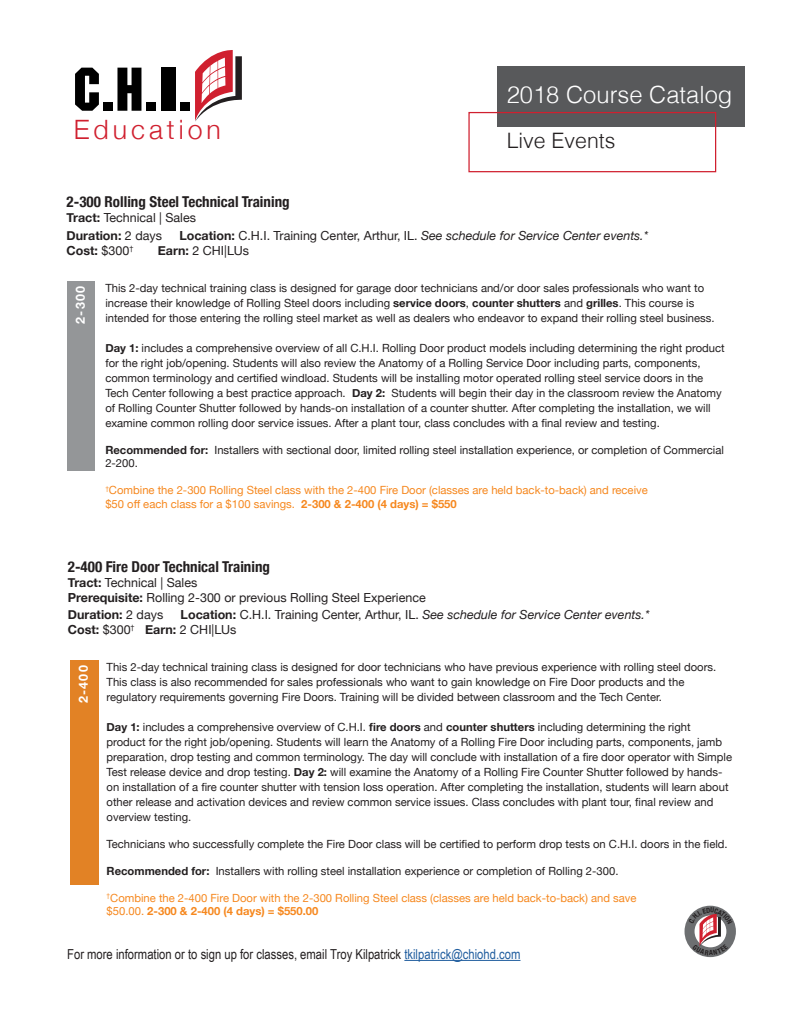
<style>
.page{position:relative;width:810px;height:1035px;background:#fff}
.page>*{position:absolute;margin:0;border:0;box-sizing:border-box;transform-origin:0 0}
.t1{font:300 26.62px "Helvetica Neue";letter-spacing:.15em;color:#d0202f}
.t2{font:300 23.75px "Helvetica";color:#fff}
.t3{font:300 21.25px "Helvetica";color:#231f20}
.t4{font:700 condensed 15px "Helvetica Neue";color:#231f20}
.t5{font:13.75px "Arial Narrow";color:#231f20}
.t6{font:12.5px/15px "Helvetica Neue";color:#231f20}
.t7{font:italic 12.5px "Helvetica Neue";color:#231f20}
.t8{font:700 12.5px "Helvetica Neue";color:#231f20}
.t9{font:700 12.5px "Helvetica Neue";letter-spacing:.1em;color:#fff}
.t10{font:11.25px/15px "Helvetica Neue";color:#231f20}
.t11{font:11.25px/13.5px "Helvetica Neue";color:#f6881f}
.s1{font-weight:700}
.s2{font-weight:700;font-style:normal}
.s3{font-style:normal}
.s4{font-weight:400}
.s5{font-style:italic}
.s6{color:#215e9f}
</style>
<div class="page">
<svg style="left:75px;top:68px;width:24px;height:43px"></svg>
<div style="left:103px;top:102px;width:10px;height:9px;background:#000"></div>
<svg style="left:117px;top:68px;width:24px;height:43px"></svg>
<div style="left:146px;top:102px;width:10px;height:9px;background:#000"></div>
<div style="left:161px;top:68px;width:14px;height:43px;background:#000"></div>
<div style="left:180px;top:102px;width:10px;height:9px;background:#000"></div>
<svg style="left:195px;top:50px;width:47px;height:72px"></svg>
<div style="left:67px;top:281px;width:28px;height:189px;background:#949698"></div>
<div style="left:497px;top:67px;width:248px;height:60px;background:#58595b"></div>
<div style="left:468px;top:112px;width:248px;height:60px;border:1px solid #d0202f"></div>
<div style="left:70px;top:660px;width:28px;height:224px;background:#e28225"></div>
<hr style="left:404px;top:960px;width:116px;height:1px;background:#215e9f">
<div style="left:685px;top:906px;width:51px;height:51px;background:#6d6f71;border-radius:50%"></div>
<svg style="left:689px;top:907px;width:43px;height:48px"></svg>
<h1 class="t1" style="left:74px;top:108px;width:149px">Education</h1>
<h2 class="t2" style="left:507px;top:75px;width:227px">2018 Course Catalog</h2>
<h3 class="t3" style="left:507px;top:122px;width:110px">Live Events</h3>
<h3 class="t4" style="left:67px;top:190px;width:225px">2-300 Rolling Steel Technical Training</h3>
<p class="t6" style="left:67px;top:210px;width:131px;line-height:17.5px"><span class="s1">Tract:</span> Technical | Sales<br><span class="s1">Duration:</span> 2 days</p>
<p class="t7" style="left:179px;top:226px;width:470px"><span class="s2">Location:</span> <span class="s3">C.H.I. Training Center, Arthur, IL.</span> See schedule for Service Center events.*</p>
<p class="t8" style="left:67px;top:241px;width:68px">Cost: <span class="s4">$300</span><sup>†</sup></p>
<p class="t6" style="left:158px;top:244px;width:93px"><span class="s1">Earn:</span> 2 CHI|LUs</p>
<p class="t9" style="left:71px;top:324px;width:39px;rotate:-90deg">2-300</p>
<p class="t10" style="left:105px;top:281px;width:611px">This 2-day technical training class is designed for garage door technicians and/or door sales professionals who want to increase their knowledge of Rolling Steel doors including <span class="s1">service doors</span>, <span class="s1">counter shutters</span> and <span class="s1">grilles</span>. This course is intended for those entering the rolling steel market as well as dealers who endeavor to expand their rolling steel business.</p>
<p class="t10" style="left:105px;top:341px;width:621px"><span class="s1">Day 1:</span> includes a comprehensive overview of all C.H.I. Rolling Door product models including determining the right product for the right job/opening. Students will also review the Anatomy of a Rolling Service Door including parts, components, common terminology and certified windload. Students will be installing motor operated rolling steel service doors in the Tech Center following a best practice approach. <span class="s1">Day 2:</span> Students will begin their day in the classroom review the Anatomy of Rolling Counter Shutter followed by hands-on installation of a counter shutter. After completing the installation, we will examine common rolling door service issues. After a plant tour, class concludes with a final review and testing.</p>
<p class="t10" style="left:105px;top:444px;width:620px;line-height:13.5px"><span class="s1">Recommended for:</span> Installers with sectional door, limited rolling steel installation experience, or completion of Commercial<br>2-200.</p>
<p class="t11" style="left:105px;top:484px;width:544px"><sup>†</sup>Combine the 2-300 Rolling Steel class with the 2-400 Fire Door (classes are held back-to-back) and receive $50 off each class for a $100 savings. <span class="s1">2-300 &amp; 2-400 (4 days) = $550</span></p>
<h3 class="t4" style="left:68px;top:554px;width:204px">2-400 Fire Door Technical Training</h3>
<p class="t6" style="left:68px;top:576px;width:359px"><span class="s1">Tract:</span> Technical | Sales<br><span class="s1">Prerequisite:</span> Rolling 2-300 or previous Rolling Steel Experience</p>
<p class="t8" style="left:68px;top:605px;width:97px">Duration: <span class="s4">2 days</span></p>
<p class="t6" style="left:68px;top:608px;width:583px;text-indent:113px"><span class="s1">Location:</span> C.H.I. Training Center, Arthur, IL. <span class="s5">See schedule for Service Center events.*<br></span><span class="s1">Cost:</span> $300<sup>†</sup> <span class="s1">Earn:</span> 2 CHI|LUs</p>
<p class="t9" style="left:74px;top:703px;width:39px;rotate:-90deg">2-400</p>
<p class="t10" style="left:107px;top:660px;width:611px">This 2-day technical training class is designed for door technicians who have previous experience with rolling steel doors.<br>This class is also recommended for sales professionals who want to gain knowledge on Fire Door products and the regulatory requirements governing Fire Doors. Training will be divided between classroom and the Tech Center.</p>
<p class="t10" style="left:107px;top:720px;width:627px"><span class="s1">Day 1:</span> includes a comprehensive overview of C.H.I. <span class="s1">fire doors</span> and <span class="s1">counter shutters</span> including determining the right product for the right job/opening. Students will learn the Anatomy of a Rolling Fire Door including parts, components, jamb preparation, drop testing and common terminology. The day will conclude with installation of a fire door operator with Simple Test release device and drop testing. <span class="s1">Day 2:</span> will examine the Anatomy of a Rolling Fire Counter Shutter followed by hands&shy;on installation of a fire counter shutter with tension loss operation. After completing the installation, students will learn about other release and activation devices and review common service issues. Class concludes with plant tour, final review and overview testing.</p>
<p class="t10" style="left:107px;top:837px;width:623px">Technicians who successfully complete the Fire Door class will be certified to perform drop tests on C.H.I. doors in the field.</p>
<p class="t10" style="left:107px;top:864px;width:513px"><span class="s1">Recommended for:</span> Installers with rolling steel installation experience or completion of Rolling 2-300.</p>
<p class="t11" style="left:107px;top:891px;width:532px"><sup>†</sup>Combine the 2-400 Fire Door with the 2-300 Rolling Steel class (classes are held back-to-back) and save $50.00. <span class="s1">2-300 &amp; 2-400 (4 days) = $550.00</span></p>
<p class="t5" style="left:67px;top:944px;width:455px">For more information or to sign up for classes, email Troy Kilpatrick <span class="s6">tkilpatrick@chiohd.com</span></p>
</div>
